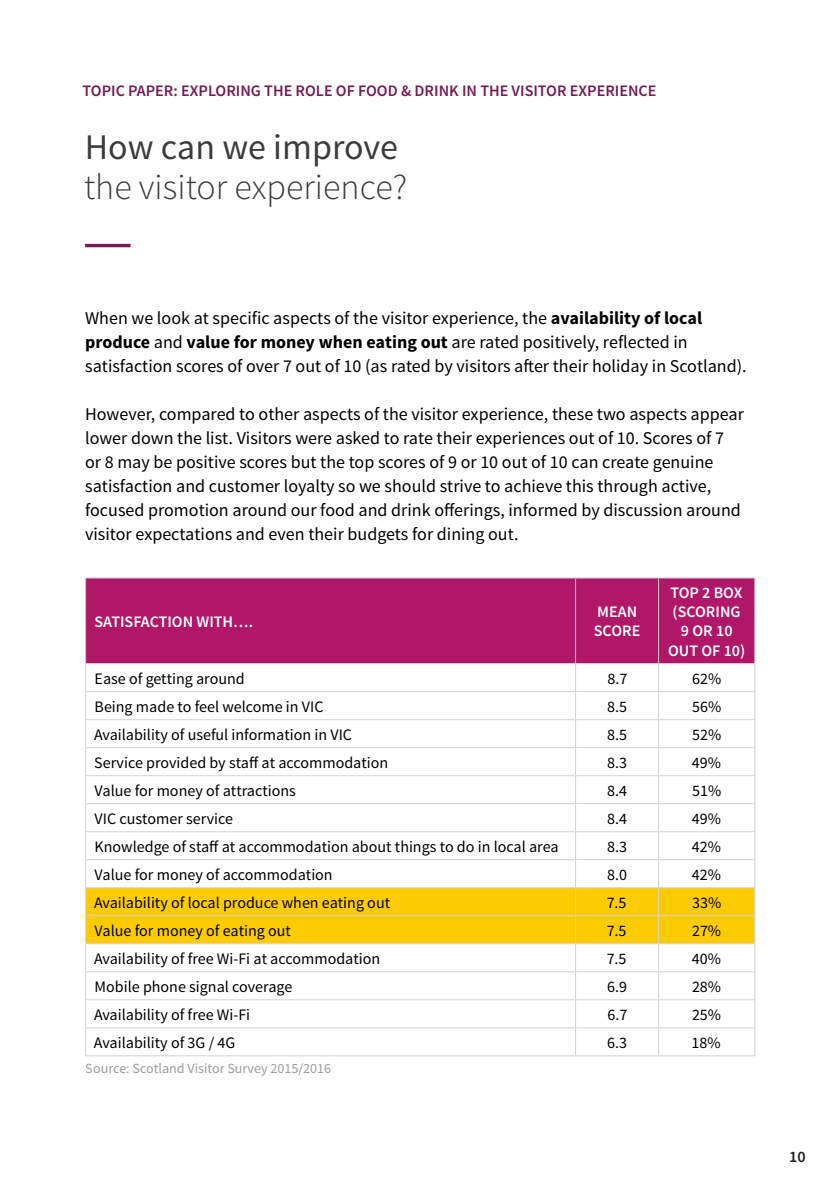
<style>
.page{position:relative;width:840px;height:1191px;background:#fff}
.page>*{position:absolute;margin:0;border:0;box-sizing:border-box;transform-origin:0 0}
.t1{font:300 36px "Source Sans Pro";color:#3c3c3b}
.t2{font:36px "Source Sans Pro";letter-spacing:-.005em;color:#3c3c3b}
.t3{font:18px/24px "Source Sans Pro";color:#000}
.t4{font:16px "Source Sans Pro";color:#000}
.t5{font:600 16px "Source Sans Pro";color:#741c53}
.t6{font:600 16px/19.2px "Source Sans Pro";color:#fff}
.t7{font:600 16px "Source Sans Pro";color:#211e1b}
.t8{font:14px "Source Sans Pro";color:#706f6f}
.s1{font-weight:700}
</style>
<div class="page">
<hr style="left:85px;top:244px;width:45px;height:3px;background:#741c53">
<div style="left:86px;top:578px;width:667px;height:85px;background:#b01768"></div>
<hr style="left:85px;top:577px;width:490px;height:1px;background:#c6c6c6">
<hr style="left:85px;top:578px;width:1px;height:85px;background:#c6c6c6">
<hr style="left:575px;top:577px;width:83px;height:1px;background:#c6c6c6">
<hr style="left:574px;top:578px;width:1px;height:85px;background:#c6c6c6">
<hr style="left:658px;top:577px;width:96px;height:1px;background:#c6c6c6">
<hr style="left:657px;top:578px;width:1px;height:85px;background:#c6c6c6">
<hr style="left:753px;top:578px;width:1px;height:85px;background:#c6c6c6">
<svg style="left:85px;top:663px;width:669px;height:392px"></svg>
<hr style="left:85px;top:1055px;width:490px;height:1px;background:#d6d2d3">
<hr style="left:575px;top:1055px;width:83px;height:1px;background:#d6d2d3">
<hr style="left:658px;top:1055px;width:96px;height:1px;background:#d6d2d3">
<p class="t5" style="left:83px;top:80px;width:575px">TOPIC PAPER: EXPLORING THE ROLE OF FOOD &amp; DRINK IN THE VISITOR EXPERIENCE</p>
<h1 class="t2" style="left:85px;top:124px;width:314px">How can we improve</h1>
<h1 class="t1" style="left:84px;top:165px;width:324px">the visitor experience?</h1>
<p class="t3" style="left:85px;top:306px;width:662px">When we look at specific aspects of the visitor experience, the <span class="s1">availability of local produce</span> and <span class="s1">value for money when eating out</span> are rated positively, reflected in satisfaction scores of over 7 out of 10 (as rated by visitors after their holiday in Scotland).</p>
<p class="t3" style="left:85px;top:402px;width:660px">However, compared to other aspects of the visitor experience, these two aspects appear lower down the list. Visitors were asked to rate their experiences out of 10. Scores of 7 or 8 may be positive scores but the top scores of 9 or 10 out of 10 can create genuine satisfaction and customer loyalty so we should strive to achieve this through active, focused promotion around our food and drink offerings, informed by discussion around visitor expectations and even their budgets for dining out.</p>
<p class="t6" style="left:94px;top:612px;width:160px">SATISFACTION WITH….</p>
<p class="t6" style="left:593px;top:603px;width:48px">MEAN<br>SCORE</p>
<p class="t6" style="left:667px;top:583px;width:79px;text-align:center">TOP 2 BOX (SCORING<br>9 OR 10<br>OUT OF 10)</p>
<p class="t4" style="left:94px;top:668px;width:152px">Ease of getting around</p>
<p class="t4" style="left:607px;top:668px;width:21px">8.7</p>
<p class="t4" style="left:691px;top:668px;width:31px">62%</p>
<p class="t4" style="left:94px;top:696px;width:230px">Being made to feel welcome in VIC</p>
<p class="t4" style="left:607px;top:696px;width:21px">8.5</p>
<p class="t4" style="left:691px;top:696px;width:31px">56%</p>
<p class="t4" style="left:94px;top:724px;width:259px">Availability of useful information in VIC</p>
<p class="t4" style="left:607px;top:724px;width:21px">8.5</p>
<p class="t4" style="left:691px;top:724px;width:31px">52%</p>
<p class="t4" style="left:94px;top:752px;width:295px">Service provided by staff at accommodation</p>
<p class="t4" style="left:607px;top:752px;width:21px">8.3</p>
<p class="t4" style="left:691px;top:752px;width:31px">49%</p>
<p class="t4" style="left:95px;top:780px;width:203px">Value for money of attractions</p>
<p class="t4" style="left:606px;top:780px;width:21px">8.4</p>
<p class="t4" style="left:691px;top:780px;width:31px">51%</p>
<p class="t4" style="left:95px;top:808px;width:140px">VIC customer service</p>
<p class="t4" style="left:607px;top:808px;width:21px">8.4</p>
<p class="t4" style="left:691px;top:808px;width:31px">49%</p>
<p class="t4" style="left:94px;top:836px;width:465px">Knowledge of staff at accommodation about things to do in local area</p>
<p class="t4" style="left:607px;top:836px;width:21px">8.3</p>
<p class="t4" style="left:691px;top:836px;width:31px">42%</p>
<p class="t4" style="left:95px;top:864px;width:239px">Value for money of accommodation</p>
<p class="t4" style="left:606px;top:864px;width:21px">8.0</p>
<p class="t4" style="left:691px;top:864px;width:31px">42%</p>
<p class="t4" style="left:94px;top:892px;width:297px">Availability of local produce when eating out</p>
<p class="t4" style="left:606px;top:892px;width:21px">7.5</p>
<p class="t4" style="left:691px;top:892px;width:31px">33%</p>
<p class="t4" style="left:95px;top:920px;width:198px">Value for money of eating out</p>
<p class="t4" style="left:606px;top:920px;width:21px">7.5</p>
<p class="t4" style="left:691px;top:920px;width:31px">27%</p>
<p class="t4" style="left:94px;top:948px;width:287px">Availability of free Wi-Fi at accommodation</p>
<p class="t4" style="left:606px;top:948px;width:21px">7.5</p>
<p class="t4" style="left:691px;top:948px;width:31px">40%</p>
<p class="t4" style="left:94px;top:976px;width:199px">Mobile phone signal coverage</p>
<p class="t4" style="left:606px;top:976px;width:21px">6.9</p>
<p class="t4" style="left:691px;top:976px;width:31px">28%</p>
<p class="t4" style="left:94px;top:1004px;width:158px">Availability of free Wi-Fi</p>
<p class="t4" style="left:607px;top:1004px;width:21px">6.7</p>
<p class="t4" style="left:691px;top:1004px;width:31px">25%</p>
<p class="t4" style="left:94px;top:1032px;width:143px">Availability of 3G / 4G</p>
<p class="t4" style="left:606px;top:1032px;width:21px">6.3</p>
<p class="t4" style="left:691px;top:1032px;width:31px">18%</p>
<p class="t8" style="left:86px;top:1060px;width:247px">Source: Scotland Visitor Survey 2015/2016</p>
<p class="t7" style="left:788px;top:1146px;width:18px">10</p>
</div>
